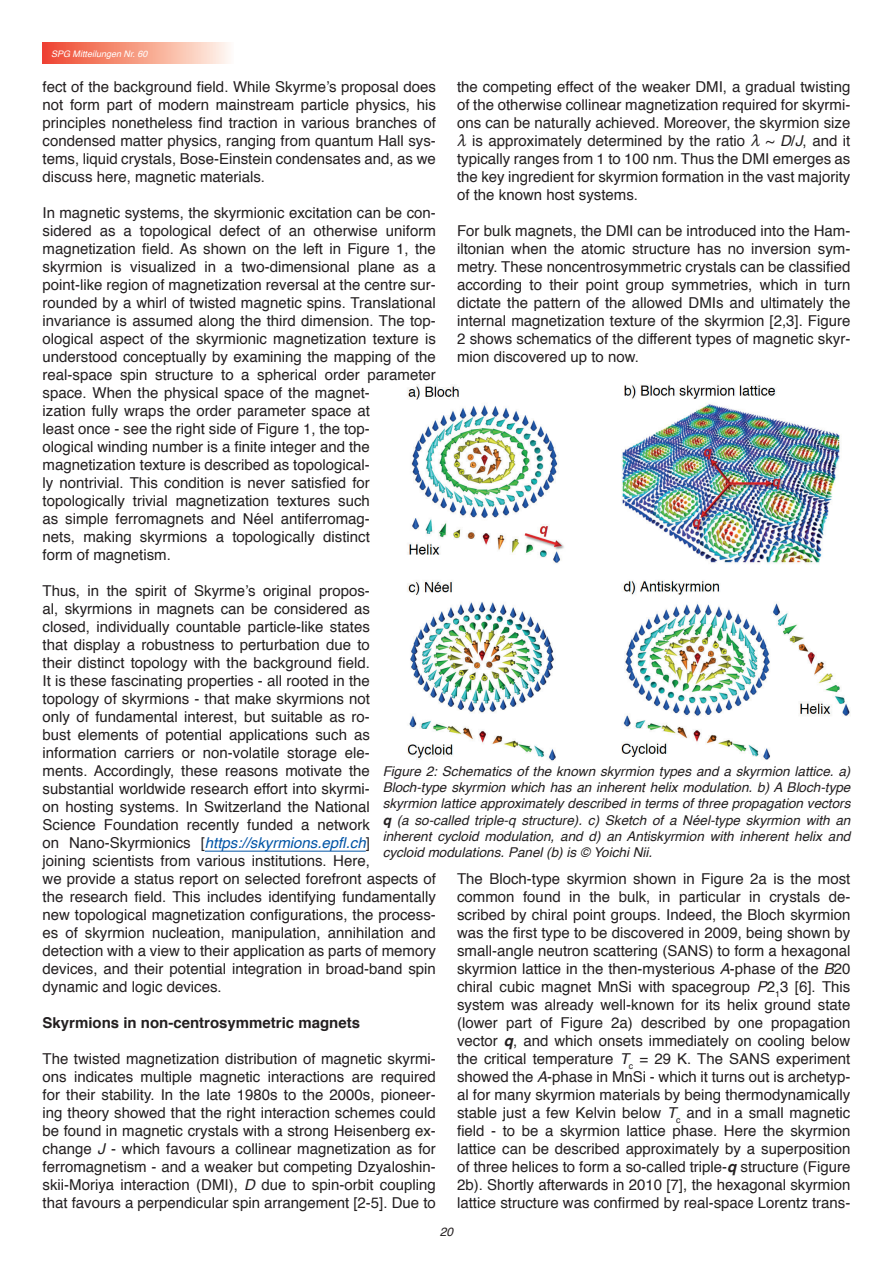
<style>
.page{position:relative;width:893px;height:1263px;background:#fff}
.page>*{position:absolute;margin:0;border:0;box-sizing:border-box;transform-origin:0 0}
.Normaltext_10_Pt{font:15px/18px "Helvetica";color:#231f20;text-align:justify}
.Fett_10_Pt{font:700 15px "Helvetica";color:#231f20}
.Kursiv_9_Pt{font:italic 13.5px/16.2px "Helvetica";color:#231f20;text-align:justify}
.t1{font:italic 12px "Helvetica";color:#231f20}
.t2{font:italic 9px "Helvetica";color:#fff}
.s1{font-style:italic;color:#0154a6}
.s2{font-style:italic}
.s3{font-family:"MM Greek";font-style:italic}
.s4{font-weight:700}
.s5{font-weight:700;font-style:italic}
</style>
<div class="page">
<div style="left:43px;top:43px;width:191px;height:21px;background:linear-gradient(to right,#ef452a,#fffaec)"></div>
<hr style="left:205px;top:851px;width:161px;height:1px;background:#0154a6">
<img style="left:407px;top:385px;width:443px;height:376px">
<p class="t2" style="left:51px;top:46px;width:98px">SPG Mitteilungen Nr. 60</p>
<p class="Normaltext_10_Pt" style="left:43px;top:78px;width:395px">fect of the background field. While Skyrme’s proposal does not form part of modern mainstream particle physics, his principles nonetheless find traction in various branches of condensed matter physics, ranging from quantum Hall sys&shy;tems, liquid crystals, Bose-Einstein condensates and, as we discuss here, magnetic materials.</p>
<p class="Normaltext_10_Pt" style="left:43px;top:204px;width:395px;text-align:left">In magnetic systems, the skyrmionic excitation can be con&shy;sidered as a topological defect of an otherwise uniform magnetization field. As shown on the left in Figure 1, the skyrmion is visualized in a two-dimensional plane as a point-like region of magnetization reversal at the centre sur&shy;rounded by a whirl of twisted magnetic spins. Translational invariance is assumed along the third dimension. The top&shy;ological aspect of the skyrmionic magnetization texture is understood conceptually by examining the mapping of the real-space spin structure to a spherical order parameter space. When the physical space of the magnet-<br>ization fully wraps the order parameter space at<br>least once - see the right side of Figure 1, the top-<br>ological winding number is a finite integer and the magnetization texture is described as topological-<br>ly nontrivial. This condition is never satisfied for topologically trivial magnetization textures such<br>as simple ferromagnets and Néel antiferromag-<br>nets, making skyrmions a topologically distinct<br>form of magnetism.</p>
<p class="Normaltext_10_Pt" style="left:43px;top:582px;width:395px;text-align:left">Thus, in the spirit of Skyrme’s original propos-<br>al, skyrmions in magnets can be considered as<br>closed, individually countable particle-like states<br>that display a robustness to perturbation due to<br>their distinct topology with the background field.<br>It is these fascinating properties - all rooted in the<br>topology of skyrmions - that make skyrmions not<br>only of fundamental interest, but suitable as ro-<br>bust elements of potential applications such as information carriers or non-volatile storage ele-<br>ments. Accordingly, these reasons motivate the substantial worldwide research effort into skyrmi-<br>on hosting systems. In Switzerland the National<br>Science Foundation recently funded a network<br>on Nano-Skyrmionics [<span class="s1">https://skyrmions.epfl.ch</span>]<br>joining scientists from various institutions. Here,<br>we provide a status report on selected forefront aspects of the research field. This includes identifying fundamentally new topological magnetization configurations, the process&shy;es of skyrmion nucleation, manipulation, annihilation and detection with a view to their application as parts of memory devices, and their potential integration in broad-band spin dynamic and logic devices.</p>
<p class="Fett_10_Pt" style="left:43px;top:1011px;width:319px">Skyrmions in non-centrosymmetric magnets</p>
<p class="Normaltext_10_Pt" style="left:43px;top:1050px;width:395px">The twisted magnetization distribution of magnetic skyrmi&shy;ons indicates multiple magnetic interactions are required for their stability. In the late 1980s to the 2000s, pioneer&shy;ing theory showed that the right interaction schemes could be found in magnetic crystals with a strong Heisenberg ex&shy;change <span class="s2">J</span> - which favours a collinear magnetization as for ferromagnetism - and a weaker but competing Dzyaloshin&shy;skii-Moriya interaction (DMI), <span class="s2">D</span> due to spin-orbit coupling that favours a perpendicular spin arrangement [2-5]. Due to</p>
<p class="Normaltext_10_Pt" style="left:457px;top:78px;width:395px">the competing effect of the weaker DMI, a gradual twisting of the otherwise collinear magnetization required for skyrmi&shy;ons can be naturally achieved. Moreover, the skyrmion size <span class="s3">m</span> is approximately determined by the ratio <span class="s3">m</span> ~ <span class="s2">D</span>/<span class="s2">J</span>, and it typically ranges from 1 to 100 nm. Thus the DMI emerges as the key ingredient for skyrmion formation in the vast majority of the known host systems.</p>
<p class="Normaltext_10_Pt" style="left:457px;top:222px;width:395px">For bulk magnets, the DMI can be introduced into the Ham&shy;iltonian when the atomic structure has no inversion sym&shy;metry. These noncentrosymmetric crystals can be classified according to their point group symmetries, which in turn dictate the pattern of the allowed DMIs and ultimately the internal magnetization texture of the skyrmion [2,3]. Figure 2 shows schematics of the different types of magnetic skyr&shy;mion discovered up to now.</p>
<p class="Kursiv_9_Pt" style="left:383px;top:763px;width:469px">Figure 2: Schematics of the known skyrmion types and a skyrmion lattice. a)<br>Bloch-type skyrmion which has an inherent helix modulation. b) A Bloch-type skyrmion lattice approximately described in terms of three propagation vectors <span class="s4">q</span> (a so-called triple-q structure). c) Sketch of a Néel-type skyrmion with an inherent cycloid modulation, and d) an Antiskyrmion with inherent helix and cycloid modulations. Panel (b) is © Yoichi Nii.</p>
<p class="Normaltext_10_Pt" style="left:457px;top:870px;width:395px">The Bloch-type skyrmion shown in Figure 2a is the most common found in the bulk, in particular in crystals de&shy;scribed by chiral point groups. Indeed, the Bloch skyrmion was the first type to be discovered in 2009, being shown by small-angle neutron scattering (SANS) to form a hexagonal skyrmion lattice in the then-mysterious <span class="s2">A</span>-phase of the <span class="s2">B</span>20 chiral cubic magnet MnSi with spacegroup <span class="s2">P</span>2<sub>1</sub>3 [6]. This system was already well-known for its helix ground state (lower part of Figure 2a) described by one propagation vector <span class="s5">q</span>, and which onsets immediately on cooling below the critical temperature <span class="s2">T</span><sub>c</sub> = 29 K. The SANS experiment showed the <span class="s2">A</span>-phase in MnSi - which it turns out is archetyp&shy;al for many skyrmion materials by being thermodynamically stable just a few Kelvin below <span class="s2">T</span><sub>c</sub> and in a small magnetic field - to be a skyrmion lattice phase. Here the skyrmion lattice can be described approximately by a superposition of three helices to form a so-called triple-<span class="s5">q</span> structure (Figure 2b). Shortly afterwards in 2010 [7], the hexagonal skyrmion lattice structure was confirmed by real-space Lorentz trans-</p>
<p class="t1" style="left:440px;top:1222px;width:15px">20</p>
</div>
